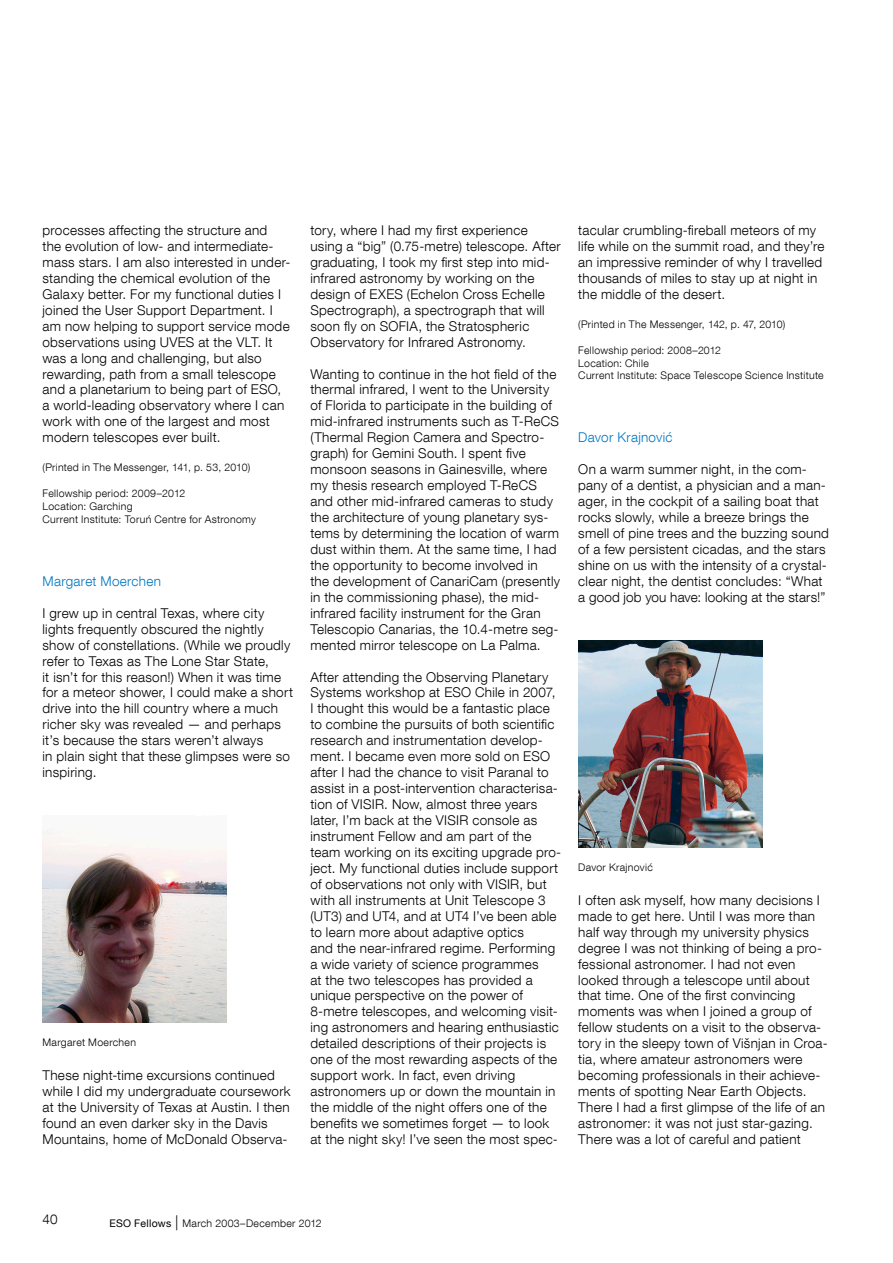
<style>
.page{position:relative;width:893px;height:1263px;background:#fff}
.page>*{position:absolute;margin:0;border:0;box-sizing:border-box;transform-origin:0 0}
._45_9pt{font:300 13.5px/15.9px "Helvetica Neue LT Com";letter-spacing:.02em;color:#000}
._45_9pt_blue{font:300 13.5px "Helvetica Neue LT Com";letter-spacing:.02em;color:#0077c1}
._45_7pt{font:300 10.5px "Helvetica Neue LT Com";letter-spacing:.03em;color:#000}
.s1{font-weight:400}
.s2{font-size:15px}
</style>
<div class="page">
<img style="left:43px;top:826px;width:183px;height:197px">
<img style="left:578px;top:640px;width:184px;height:207px">
<p class="_45_9pt" style="left:43px;top:222px;width:249px">processes affecting the structure and<br>the evolution of low- and intermediate&shy;mass stars. I am also interested in under&shy;standing the chemical evolution of the Galaxy better. For my functional duties I joined the User Support Department. I am now helping to support service mode observations using UVES at the VLT. It was a long and challenging, but also rewarding, path from a small telescope and a planetarium to being part of ESO, a world-leading observatory where I can work with one of the largest and most modern telescopes ever built.</p>
<p class="_45_7pt" style="left:43px;top:461px;width:209px">(Printed in The Messenger, 141, p. 53, 2010)</p>
<p class="_45_7pt" style="left:43px;top:487px;width:144px">Fellowship period: 2009–2012</p>
<p class="_45_7pt" style="left:43px;top:500px;width:92px">Location: Garching</p>
<p class="_45_7pt" style="left:43px;top:513px;width:215px">Current Institute: Toruń Centre for Astronomy</p>
<p class="_45_9pt_blue" style="left:43px;top:573px;width:120px">Margaret Moerchen</p>
<p class="_45_9pt" style="left:43px;top:605px;width:252px">I grew up in central Texas, where city lights frequently obscured the nightly show of constellations. (While we proudly refer to Texas as The Lone Star State,<br>it isn’t for this reason!) When it was time for a meteor shower, I could make a short drive into the hill country where a much richer sky was revealed — and perhaps it’s because the stars weren’t always<br>in plain sight that these glimpses were so inspiring.</p>
<p class="_45_7pt" style="left:43px;top:1036px;width:95px">Margaret Moerchen</p>
<p class="_45_9pt" style="left:43px;top:1067px;width:250px">These night-time excursions continued while I did my undergraduate coursework at the University of Texas at Austin. I then found an even darker sky in the Davis Mountains, home of McDonald Observa-</p>
<p class="_45_9pt" style="left:310px;top:222px;width:252px">tory, where I had my first experience using a “big” (0.75-metre) telescope. After graduating, I took my first step into mid&shy;infrared astronomy by working on the design of EXES (Echelon Cross Echelle Spectrograph), a spectrograph that will soon fly on SOFIA, the Stratospheric Observatory for Infrared Astronomy.</p>
<p class="_45_9pt" style="left:310px;top:365px;width:251px">Wanting to continue in the hot field of the thermal infrared, I went to the University of Florida to participate in the building of mid-infrared instruments such as T-ReCS (Thermal Region Camera and Spectro&shy;graph) for Gemini South. I spent five monsoon seasons in Gainesville, where my thesis research employed T-ReCS and other mid-infrared cameras to study the architecture of young planetary sys&shy;tems by determining the location of warm dust within them. At the same time, I had the opportunity to become involved in<br>the development of CanariCam (presently in the commissioning phase), the mid&shy;infrared facility instrument for the Gran Telescopio Canarias, the 10.4-metre seg&shy;mented mirror telescope on La Palma.</p>
<p class="_45_9pt" style="left:310px;top:668px;width:252px">After attending the Observing Planetary Systems workshop at ESO Chile in 2007, I thought this would be a fantastic place to combine the pursuits of both scientific research and instrumentation develop&shy;ment. I became even more sold on ESO after I had the chance to visit Paranal to assist in a post-intervention characterisa&shy;tion of VISIR. Now, almost three years later, I’m back at the VISIR console as instrument Fellow and am part of the team working on its exciting upgrade pro&shy;ject. My functional duties include support of observations not only with VISIR, but with all instruments at Unit Telescope 3 (UT3) and UT4, and at UT4 I’ve been able to learn more about adaptive optics<br>and the near-infrared regime. Performing a wide variety of science programmes<br>at the two telescopes has provided a unique perspective on the power of 8-metre telescopes, and welcoming visit&shy;ing astronomers and hearing enthusiastic detailed descriptions of their projects is one of the most rewarding aspects of the support work. In fact, even driving astronomers up or down the mountain in the middle of the night offers one of the benefits we sometimes forget — to look at the night sky! I’ve seen the most spec-</p>
<p class="_45_9pt" style="left:578px;top:222px;width:248px">tacular crumbling-fireball meteors of my life while on the summit road, and they’re an impressive reminder of why I travelled thousands of miles to stay up at night in the middle of the desert.</p>
<p class="_45_7pt" style="left:578px;top:318px;width:208px">(Printed in The Messenger, 142, p. 47, 2010)</p>
<p class="_45_7pt" style="left:578px;top:343px;width:144px">Fellowship period: 2008–2012</p>
<p class="_45_7pt" style="left:578px;top:356px;width:72px">Location: Chile</p>
<p class="_45_7pt" style="left:578px;top:369px;width:247px">Current Institute: Space Telescope Science Institute</p>
<p class="_45_9pt_blue" style="left:578px;top:429px;width:96px">Davor Krajnović</p>
<p class="_45_9pt" style="left:578px;top:461px;width:252px">On a warm summer night, in the com&shy;pany of a dentist, a physician and a man&shy;ager, in the cockpit of a sailing boat that rocks slowly, while a breeze brings the smell of pine trees and the buzzing sound of a few persistent cicadas, and the stars shine on us with the intensity of a crystal&shy;clear night, the dentist concludes: “What a good job you have: looking at the stars!”</p>
<p class="_45_7pt" style="left:578px;top:860px;width:76px">Davor Krajnović</p>
<p class="_45_9pt" style="left:578px;top:892px;width:251px">I often ask myself, how many decisions I made to get here. Until I was more than half way through my university physics degree I was not thinking of being a pro&shy;fessional astronomer. I had not even looked through a telescope until about that time. One of the first convincing moments was when I joined a group of fellow students on a visit to the observa&shy;tory in the sleepy town of Višnjan in Croa&shy;tia, where amateur astronomers were becoming professionals in their achieve&shy;ments of spotting Near Earth Objects.<br>There I had a first glimpse of the life of an astronomer: it was not just star-gazing.<br>There was a lot of careful and patient</p>
<p class="_45_9pt" style="left:43px;top:1211px;width:17px">40</p>
<p class="_45_7pt" style="left:109px;top:1217px;width:214px"><span class="s1">ESO Fellows</span> <span class="s2">|</span> March 2003–December 2012</p>
</div>
